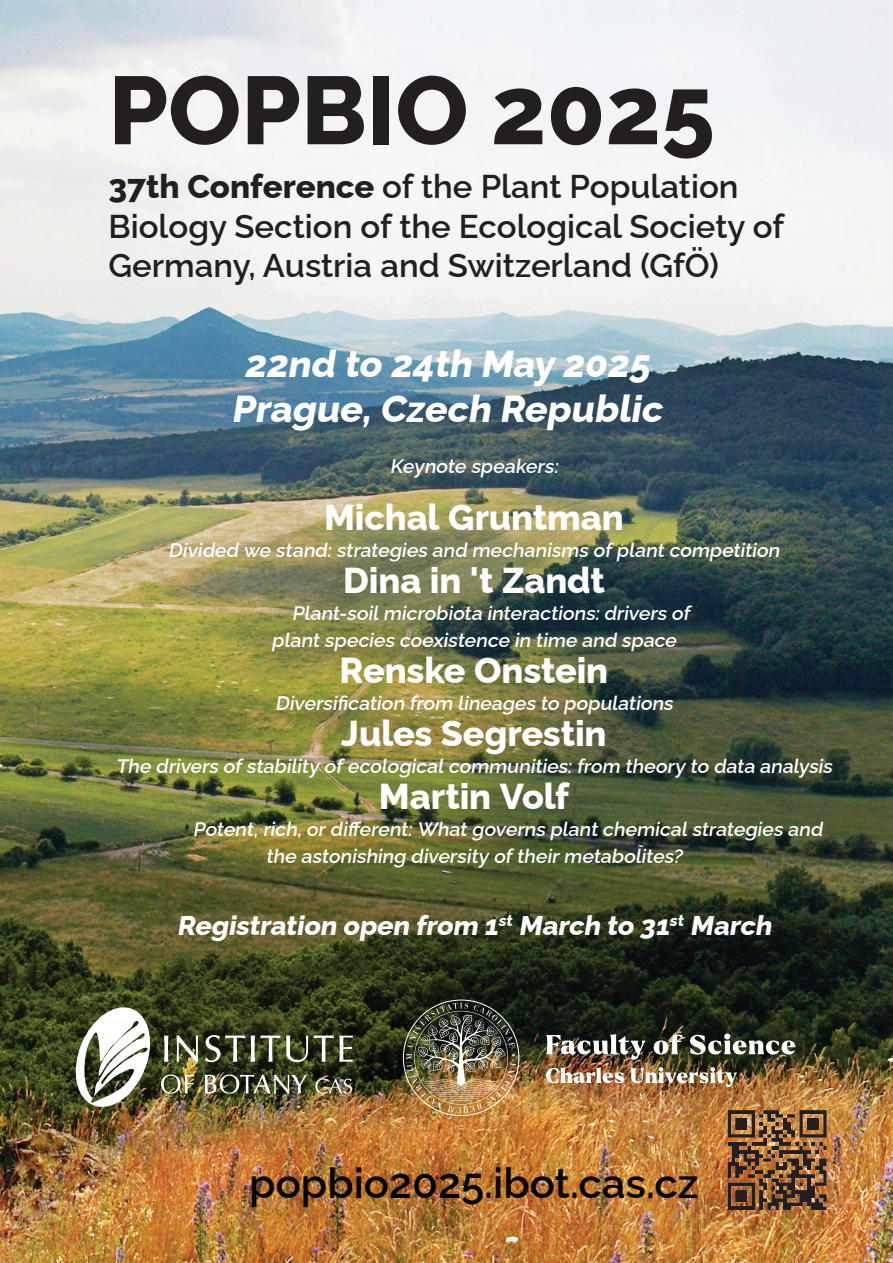
<style>
.page{position:relative;width:893px;height:1263px;background:#fff}
.page>*{position:absolute;margin:0;border:0;box-sizing:border-box;transform-origin:0 0}
.t1{font:800 96px "Raleway";color:#231f20}
.t2{font:600 42px "Raleway";color:#040503}
.t3{font:italic 800 37.5px/45px "Raleway";color:#fff;text-align:center}
.t4{font:800 36px "Raleway";letter-spacing:-.005em;color:#fff}
.t5{font:600 33px/39.6px "Raleway";color:#231f20}
.t6{font:italic 800 27px "Raleway";color:#fff}
.t7{font:italic 600 19.5px/27px "Raleway";color:#fff}
.s1{font-weight:800}
</style>
<div class="page">
<img style="left:0;top:0;width:893px;height:1263px">
<img style="left:715px;top:1098px;width:124px;height:120px">
<svg style="left:164px;top:1035px;width:4px;height:27px"></svg>
<svg style="left:177px;top:1035px;width:21px;height:27px"></svg>
<svg style="left:205px;top:1035px;width:40px;height:27px"></svg>
<svg style="left:251px;top:1035px;width:57px;height:27px"></svg>
<svg style="left:314px;top:1035px;width:39px;height:27px"></svg>
<svg style="left:161px;top:1074px;width:33px;height:19px"></svg>
<svg style="left:205px;top:1074px;width:102px;height:19px"></svg>
<svg style="left:315px;top:1079px;width:37px;height:15px"></svg>
<img style="left:74px;top:1006px;width:77px;height:103px">
<img style="left:403px;top:999px;width:116px;height:117px">
<img style="left:546px;top:1034px;width:99px;height:26px">
<svg style="left:654px;top:1034px;width:28px;height:20px"></svg>
<svg style="left:690px;top:1033px;width:105px;height:21px"></svg>
<svg style="left:546px;top:1067px;width:78px;height:16px"></svg>
<img style="left:631px;top:1067px;width:106px;height:21px">
<h1 class="t1" style="left:108px;top:36px;width:608px">POPBIO 2025</h1>
<h3 class="t5" style="left:108px;top:163px;width:677px"><span class="s1">37th Conference</span> of the Plant Population<br>Biology Section of the Ecological Society of<br>Germany, Austria and Switzerland (GfÖ)</h3>
<h3 class="t3" style="left:231px;top:337px;width:440px">22nd to 24th May 2025<br>Prague, Czech Republic</h3>
<p class="t7" style="left:390px;top:451px;width:174px">Keynote speakers:</p>
<h3 class="t4" style="left:324px;top:490px;width:301px">Michal Gruntman</h3>
<p class="t7" style="left:168px;top:535px;width:617px">Divided we stand:strategies and mechanisms ofplantcompetition</p>
<h3 class="t4" style="left:343px;top:553px;width:263px">Dina in 't Zandt</h3>
<p class="t7" style="left:272px;top:598px;width:424px;text-indent:20px">Plant-soilmicrobiota interactions:drivers of plantspecies coexistence in time and space</p>
<h3 class="t4" style="left:340px;top:643px;width:270px">Renske Onstein</h3>
<p class="t7" style="left:275px;top:688px;width:403px">Diversification from lineages to populations</p>
<h3 class="t4" style="left:341px;top:706px;width:267px">Jules Segrestin</h3>
<p class="t7" style="left:116px;top:751px;width:722px">The drivers ofstability ofecologicalcommunities:from theory to data analysis</p>
<h3 class="t4" style="left:379px;top:769px;width:192px">Martin Volf</h3>
<p class="t7" style="left:266px;top:814px;width:562px;text-indent:-73px">Potent,rich,ordifferent:Whatgoverns plantchemicalstrategies and the astonishing diversity oftheirmetabolites?</p>
<h3 class="t6" style="left:177px;top:905px;width:602px">Registration open from 1<sup>st</sup> March to 31<sup>st</sup> March</h3>
<h2 class="t2" style="left:249px;top:1150px;width:451px">popbio2025.ibot.cas.cz</h2>
</div>
